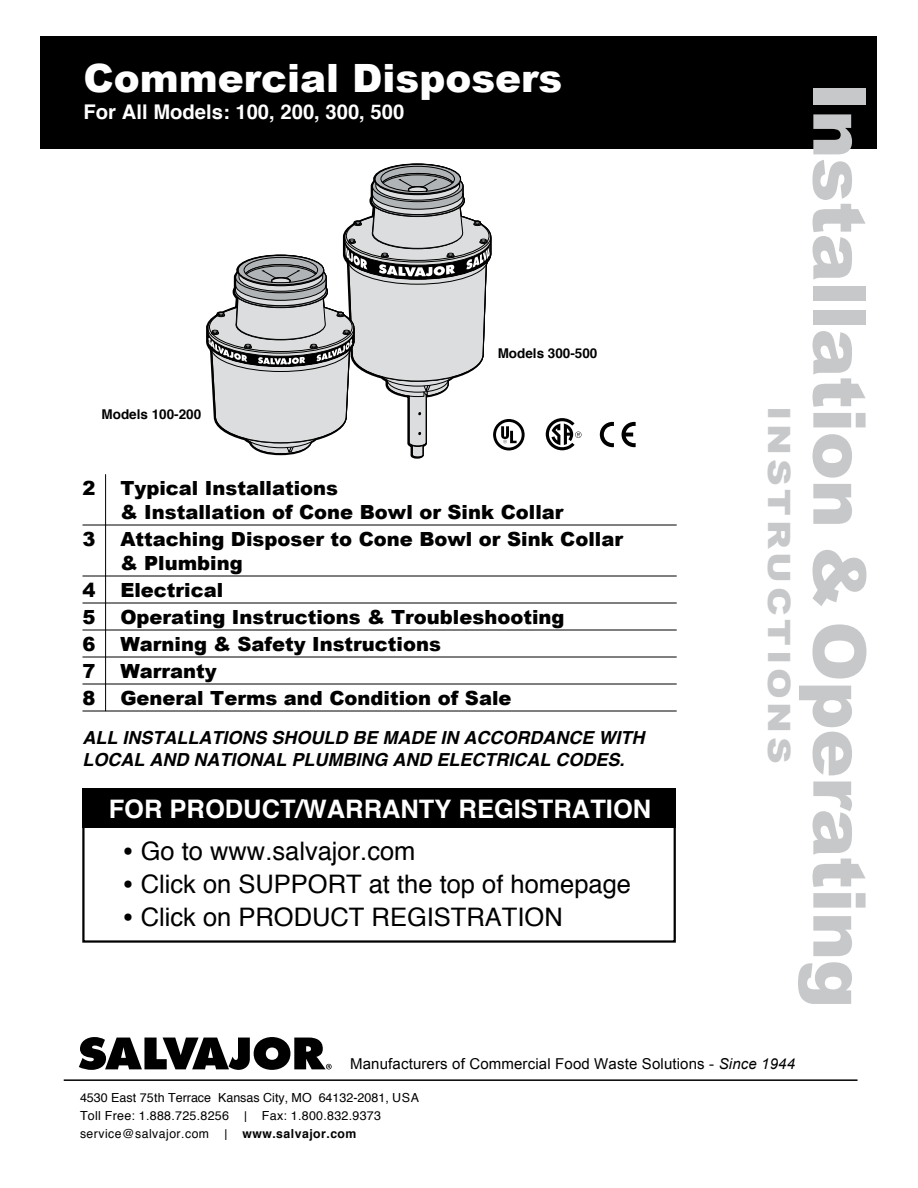
<style>
.page{position:relative;width:918px;height:1188px;background:#fff}
.page>*{position:absolute;margin:0;border:0;box-sizing:border-box;transform-origin:0 0}
.t1{font:900 72.9px "Arial";letter-spacing:-.01em;color:#c7c8ca}
.t2{font:900 39px "Arial";color:#fff}
.t3{font:900 30.9px "Arial";letter-spacing:.1em;color:#c7c8ca;scale:1.2 1}
.t4{font:25.5px "Helvetica";color:#000}
.t5{font:700 25.5px "Helvetica";color:#fff}
.t6{font:700 20.25px "Helvetica";color:#fff}
.t7{font:900 19.5px/24px "Arial";color:#000}
.t8{font:italic 700 18px/21.6px "Helvetica";color:#000}
.t9{font:15px "Arial";letter-spacing:.01em;color:#000}
.t10{font:700 13.5px "Helvetica";color:#000}
.t11{font:12.45px/18.3px "Helvetica";letter-spacing:.02em;color:#000}
.s1{font-size:33px}
.s2{font-style:italic}
.s3{font-size:15px}
.s4{font-weight:700}
</style>
<div class="page">
<div style="left:40px;top:37px;width:838px;height:112px;background:#000"></div>
<hr style="left:82px;top:525px;width:595px;height:1px;background:#000">
<hr style="left:82px;top:576px;width:595px;height:1px;background:#000">
<hr style="left:82px;top:603px;width:595px;height:1px;background:#000">
<hr style="left:82px;top:630px;width:595px;height:1px;background:#000">
<hr style="left:82px;top:657px;width:595px;height:1px;background:#000">
<hr style="left:82px;top:684px;width:595px;height:1px;background:#000">
<hr style="left:82px;top:711px;width:595px;height:1px;background:#000">
<hr style="left:105px;top:474px;width:1px;height:237px;background:#000">
<div style="left:82px;top:789px;width:594px;height:154px;border:2px solid #000"></div>
<div style="left:82px;top:789px;width:594px;height:39px;background:#000"></div>
<svg style="left:206px;top:163px;width:319px;height:295px"></svg>
<svg style="left:546px;top:418px;width:36px;height:32px"></svg>
<svg style="left:600px;top:422px;width:14px;height:25px"></svg>
<svg style="left:622px;top:422px;width:14px;height:25px"></svg>
<hr style="left:64px;top:1079px;width:794px;height:2px;background:#000">
<svg style="left:79px;top:1037px;width:253px;height:33px"></svg>
<h2 class="t2" style="left:84px;top:49px;width:480px">Commercial Disposers</h2>
<p class="t6" style="left:84px;top:95px;width:322px">For All Models: 100, 200, 300, 500</p>
<p class="t10" style="left:102px;top:404px;width:101px">Models 100-200</p>
<p class="t10" style="left:498px;top:342px;width:101px">Models 300-500</p>
<p class="t7" style="left:82px;top:475px;width:15px">2</p>
<p class="t7" style="left:120px;top:475px;width:445px">Typical Installations<br>&amp; Installation of Cone Bowl or Sink Collar</p>
<p class="t7" style="left:82px;top:526px;width:15px">3</p>
<p class="t7" style="left:120px;top:526px;width:504px">Attaching Disposer to Cone Bowl or Sink Collar &amp; Plumbing</p>
<p class="t7" style="left:82px;top:577px;width:15px">4</p>
<p class="t7" style="left:120px;top:577px;width:104px">Electrical</p>
<p class="t7" style="left:82px;top:604px;width:15px">5</p>
<p class="t7" style="left:120px;top:604px;width:446px">Operating Instructions &amp; Troubleshooting</p>
<p class="t7" style="left:82px;top:631px;width:15px">6</p>
<p class="t7" style="left:120px;top:631px;width:322px">Warning &amp; Safety Instructions</p>
<p class="t7" style="left:82px;top:658px;width:15px">7</p>
<p class="t7" style="left:120px;top:658px;width:98px">Warranty</p>
<p class="t7" style="left:82px;top:685px;width:15px">8</p>
<p class="t7" style="left:120px;top:685px;width:393px">General Terms and Condition of Sale</p>
<p class="t8" style="left:82px;top:727px;width:563px">ALL INSTALLATIONS SHOULD BE MADE IN ACCORDANCE WITH<br>LOCAL AND NATIONAL PLUMBING AND ELECTRICAL CODES.</p>
<h3 class="t5" style="left:109px;top:789px;width:544px">FOR PRODUCT/WARRANTY REGISTRATION</h3>
<h3 class="t4" style="left:122px;top:831px;width:295px"><span class="s1">•</span> Go to www.salvajor.com</h3>
<h3 class="t4" style="left:122px;top:864px;width:511px"><span class="s1">•</span> Click on SUPPORT at the top of homepage</h3>
<h3 class="t4" style="left:122px;top:897px;width:442px"><span class="s1">•</span> Click on PRODUCT REGISTRATION</h3>
<h1 class="t1" style="left:892px;top:82px;width:927px;rotate:90deg">Installation &amp; Operating</h1>
<h3 class="t3" style="left:802px;top:406px;width:299px;rotate:90deg">INSTRUCTIONS</h3>
<p class="t9" style="left:350px;top:1054px;width:446px">Manufacturers of Commercial Food Waste Solutions - <span class="s2">Since 1944</span></p>
<p class="t11" style="left:80px;top:1089px;width:341px">4530 East 75th Terrace Kansas City, MO 64132-2081, USA<br>Toll Free: 1.888.725.8256 <span class="s3">I</span> Fax: 1.800.832.9373 service@salvajor.com <span class="s3">I</span> <span class="s4">www.salvajor.com</span></p>
</div>
